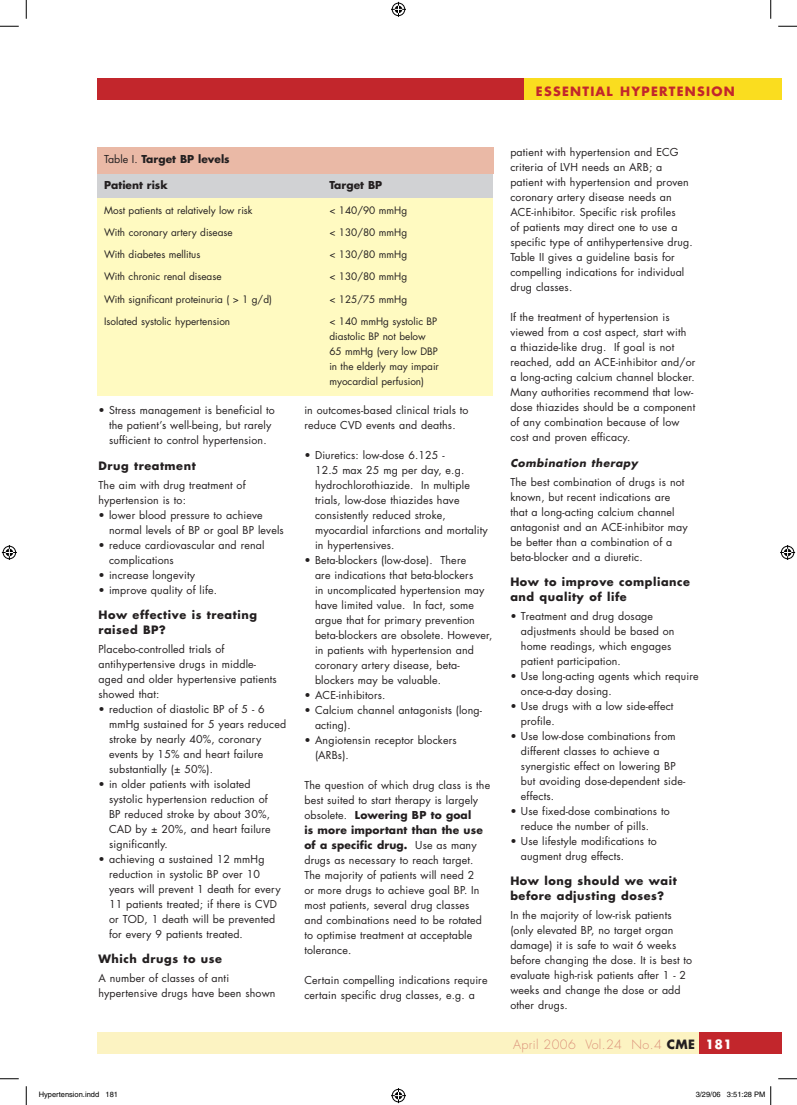
<style>
.page{position:relative;width:797px;height:1105px;background:#fff}
.page>*{position:absolute;margin:0;border:0;box-sizing:border-box;transform-origin:0 0}
.t1{font:300 12.5px "Futura";letter-spacing:.03em;color:#db9079}
.t2{font:700 12.5px "Futura";color:#c2262c}
.t3{font:700 11.25px/15px "Futura";letter-spacing:.05em;color:#231f20}
.t4{font:10.62px/15px "Futura";letter-spacing:.015em;color:#231f20}
.t5{font:700 10.62px "Futura";color:#231f20}
.t6{font:italic 700 10.62px "Futura";letter-spacing:.05em;color:#231f20}
.t7{font:10px/15px "Futura";color:#231f20}
.t8{font:7.5px "Helvetica";color:#000}
.s1{font-weight:400}
.s2{font-weight:700}
.s3{font-weight:700;color:#231f20}
.s4{font-weight:700;color:#fff}
</style>
<div class="page">
<div style="left:97px;top:1032px;width:602px;height:21px;background:#fcf3c2"></div>
<div style="left:699px;top:1032px;width:82px;height:21px;background:#c2262c"></div>
<div style="left:509px;top:79px;width:272px;height:21px;background:#fadd1f"></div>
<div style="left:97px;top:79px;width:427px;height:21px;background:#c2262c"></div>
<div style="left:97px;top:198px;width:396px;height:197px;background:#fffac1"></div>
<div style="left:97px;top:171px;width:396px;height:27px;background:#d1d2d4"></div>
<div style="left:97px;top:147px;width:397px;height:27px;background:#eab9a6"></div>
<svg style="left:0;top:25px;width:19px;height:2px"></svg>
<svg style="left:778px;top:25px;width:19px;height:2px"></svg>
<svg style="left:0;top:1078px;width:19px;height:1px"></svg>
<svg style="left:778px;top:1078px;width:19px;height:1px"></svg>
<svg style="left:25px;top:0;width:2px;height:19px"></svg>
<svg style="left:25px;top:1086px;width:2px;height:19px"></svg>
<svg style="left:770px;top:0;width:1px;height:19px"></svg>
<svg style="left:391px;top:2px;width:15px;height:15px"></svg>
<svg style="left:391px;top:1088px;width:15px;height:15px"></svg>
<svg style="left:2px;top:545px;width:15px;height:15px"></svg>
<svg style="left:780px;top:545px;width:15px;height:15px"></svg>
<svg style="left:770px;top:1086px;width:1px;height:19px"></svg>
<p class="t2" style="left:536px;top:82px;width:10px">ESSENTI</p>
<p class="t2" style="left:595px;top:82px;width:66px">AL HYPERTENSION</p>
<p class="t5" style="left:104px;top:152px;width:127px"><span class="s1">Table I.</span> Target BP levels</p>
<p class="t5" style="left:104px;top:178px;width:98px">Patient risk T</p>
<p class="t5" style="left:334px;top:178px;width:49px">arget BP</p>
<p class="t7" style="left:104px;top:203px;width:150px">Most patients at relatively low risk</p>
<p class="t7" style="left:329px;top:203px;width:79px">&lt; 140/90 mmHg</p>
<p class="t7" style="left:104px;top:225px;width:130px">With coronary artery disease</p>
<p class="t7" style="left:329px;top:225px;width:79px">&lt; 130/80 mmHg</p>
<p class="t7" style="left:104px;top:247px;width:98px">With diabetes mellitus</p>
<p class="t7" style="left:329px;top:247px;width:79px">&lt; 130/80 mmHg</p>
<p class="t7" style="left:104px;top:269px;width:119px">With chronic renal disease</p>
<p class="t7" style="left:329px;top:269px;width:79px">&lt; 130/80 mmHg</p>
<p class="t7" style="left:104px;top:291px;width:169px">With significant proteinuria ( &gt; 1 g/d)</p>
<p class="t7" style="left:329px;top:291px;width:79px">&lt; 125/75 mmHg</p>
<p class="t7" style="left:104px;top:313px;width:127px">Isolated systolic hypertension</p>
<p class="t7" style="left:329px;top:313px;width:111px">&lt; 140 mmHg systolic BP diastolic BP not below<br>65 mmHg (very low DBP in the elderly may impair myocardial perfusion)</p>
<p class="t4" style="left:109px;top:403px;width:167px;text-indent:-11px">• Stress management is beneficial to the patient’s well-being, but rarely sufficient to control hypertension.</p>
<p class="t3" style="left:98px;top:458px;width:99px">Drug treatment</p>
<p class="t4" style="left:98px;top:477px;width:149px">The aim with drug treatment of hypertension is to:</p>
<p class="t4" style="left:109px;top:507px;width:176px;text-indent:-11px">• lower blood pressure to achieve normal levels of BP or goal BP levels</p>
<p class="t4" style="left:109px;top:537px;width:157px;text-indent:-11px">• reduce cardiovascular and renal complications</p>
<p class="t4" style="left:98px;top:567px;width:98px">• increase longevity</p>
<p class="t4" style="left:98px;top:582px;width:120px">• improve quality of life.</p>
<p class="t3" style="left:98px;top:607px;width:160px">How effective is treating raised BP?</p>
<p class="t4" style="left:98px;top:641px;width:180px">Placebo-controlled trials of antihypertensive drugs in middle&shy;aged and older hypertensive patients showed that:</p>
<p class="t4" style="left:109px;top:701px;width:179px;text-indent:-11px">• reduction of diastolic BP of 5 - 6 mmHg sustained for 5 years reduced stroke by nearly 40%, coronary events by 15% and heart failure substantially (± 50%).</p>
<p class="t4" style="left:109px;top:776px;width:163px;text-indent:-11px">• in older patients with isolated systolic hypertension reduction of<br>BP reduced stroke by about 30%,<br>CAD by ± 20%, and heart failure significantly.</p>
<p class="t4" style="left:109px;top:851px;width:173px;text-indent:-11px">• achieving a sustained 12 mmHg reduction in systolic BP over 10 years will prevent 1 death for every<br>11 patients treated; if there is CVD or TOD, 1 death will be prevented for every 9 patients treated.</p>
<p class="t3" style="left:98px;top:951px;width:125px">Which drugs to use</p>
<p class="t4" style="left:98px;top:970px;width:179px">A number of classes of anti hypertensive drugs have been shown</p>
<p class="t4" style="left:304px;top:403px;width:166px">in outcomes-based clinical trials to reduce CVD events and deaths.</p>
<p class="t4" style="left:315px;top:448px;width:174px;text-indent:-11px">• Diuretics: low-dose 6.125 -<br>12.5 max 25 mg per day, e.g. hydrochlorothiazide. In multiple trials, low-dose thiazides have consistently reduced stroke, myocardial infarctions and mortality in hypertensives.</p>
<p class="t4" style="left:315px;top:553px;width:179px;text-indent:-11px">• Beta-blockers (low-dose). There<br>are indications that beta-blockers<br>in uncomplicated hypertension may have limited value. In fact, some argue that for primary prevention beta-blockers are obsolete. However, in patients with hypertension and coronary artery disease, beta&shy;blockers may be valuable.</p>
<p class="t4" style="left:304px;top:688px;width:83px">• ACE-inhibitors.</p>
<p class="t4" style="left:315px;top:703px;width:169px;text-indent:-11px">• Calcium channel antagonists (long&shy;acting).</p>
<p class="t4" style="left:315px;top:733px;width:143px;text-indent:-11px">• Angiotensin receptor blockers (ARBs).</p>
<p class="t4" style="left:304px;top:778px;width:187px">The question of which drug class is the best suited to start therapy is largely obsolete. <span class="s2">Lowering BP to goal<br>is more important than the use of a specific drug.</span> Use as many drugs as necessary to reach target.<br>The majority of patients will need 2<br>or more drugs to achieve goal BP. In most patients, several drug classes and combinations need to be rotated to optimise treatment at acceptable tolerance.</p>
<p class="t4" style="left:304px;top:973px;width:185px">Certain compelling indications require certain specific drug classes, e.g. a</p>
<p class="t4" style="left:510px;top:145px;width:184px">patient with hypertension and ECG criteria of LVH needs an ARB; a patient with hypertension and proven coronary artery disease needs an ACE-inhibitor. Specific risk profiles<br>of patients may direct one to use a specific type of antihypertensive drug.<br>Table II gives a guideline basis for compelling indications for individual drug classes.</p>
<p class="t4" style="left:510px;top:310px;width:187px">If the treatment of hypertension is viewed from a cost aspect, start with<br>a thiazide-like drug. If goal is not reached, add an ACE-inhibitor and/or a long-acting calcium channel blocker.<br>Many authorities recommend that low&shy;dose thiazides should be a component of any combination because of low cost and proven efficacy.</p>
<p class="t6" style="left:510px;top:456px;width:129px">Combination therapy</p>
<p class="t4" style="left:510px;top:474px;width:179px">The best combination of drugs is not known, but recent indications are that a long-acting calcium channel antagonist and an ACE-inhibitor may be better than a combination of a beta-blocker and a diuretic.</p>
<p class="t3" style="left:510px;top:574px;width:181px">How to improve compliance and quality of life</p>
<p class="t4" style="left:521px;top:608px;width:155px;text-indent:-11px">• Treatment and drug dosage adjustments should be based on home readings, which engages patient participation.</p>
<p class="t4" style="left:521px;top:668px;width:179px;text-indent:-11px">• Use long-acting agents which require once-a-day dosing.</p>
<p class="t4" style="left:521px;top:698px;width:154px;text-indent:-11px">• Use drugs with a low side-effect profile.</p>
<p class="t4" style="left:521px;top:728px;width:166px;text-indent:-11px">• Use low-dose combinations from different classes to achieve a synergistic effect on lowering BP but avoiding dose-dependent side&shy;effects.</p>
<p class="t4" style="left:521px;top:803px;width:150px;text-indent:-11px">• Use fixed-dose combinations to reduce the number of pills.</p>
<p class="t4" style="left:521px;top:833px;width:137px;text-indent:-11px">• Use lifestyle modifications to augment drug effects.</p>
<p class="t3" style="left:510px;top:873px;width:168px">How long should we wait before adjusting doses?</p>
<p class="t4" style="left:510px;top:907px;width:183px">In the majority of low-risk patients (only elevated BP, no target organ damage) it is safe to wait 6 weeks before changing the dose. It is best to evaluate high-risk patients after 1 - 2 weeks and change the dose or add other drugs.</p>
<p class="t1" style="left:513px;top:1036px;width:220px">April 2006 Vol.24 No.4 <span class="s3">CME</span> <span class="s4">181</span></p>
<p class="t8" style="left:39px;top:1090px;width:81px">Hypertension.indd 181</p>
<p class="t8" style="left:695px;top:1090px;width:71px">3/29/06 3:51:28 PM</p>
</div>
